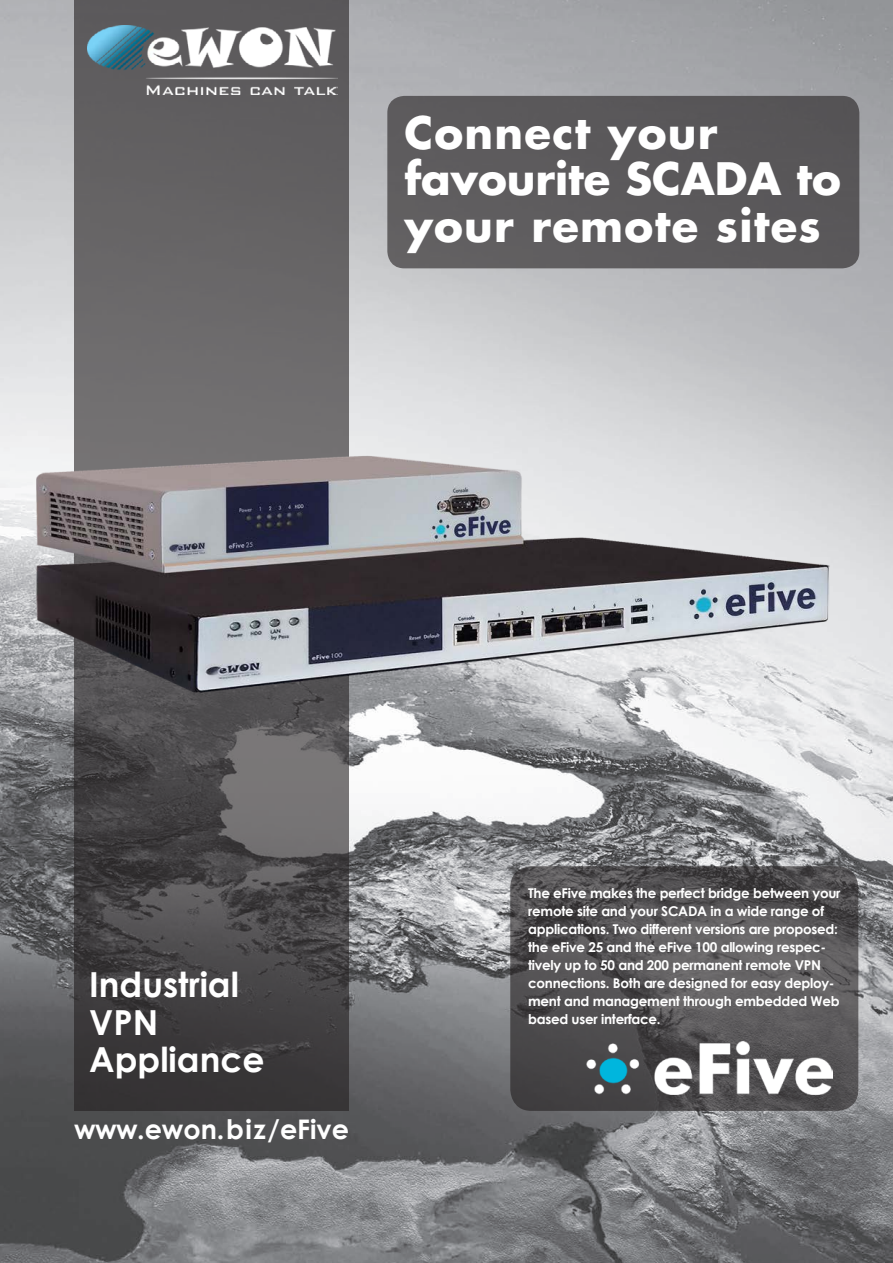
<style>
.page{position:relative;width:893px;height:1263px;background:#fff}
.page>*{position:absolute;margin:0;border:0;box-sizing:border-box;transform-origin:0 0}
.t1{font:700 43.5px/46.5px "Futura Std";letter-spacing:.03em;color:#fff}
.t2{font:700 34.5px/37.5px "Century Gothic";color:#fff}
.t3{font:700 27px "Century Gothic";color:#fff}
.t4{font:700 13.5px/18px "Century Gothic";letter-spacing:-.02em;color:#fff}
</style>
<div class="page">
<img style="left:0;top:0;width:893px;height:1263px">
<svg style="left:74px;top:0;width:275px;height:1111px;background:#575557"></svg>
<img style="left:87px;top:26px;width:250px;height:68px">
<img style="left:17px;top:433px;width:838px;height:312px">
<svg style="left:510px;top:866px;width:348px;height:245px;background:#545254"></svg>
<div style="left:387px;top:96px;width:472px;height:172px;background:#5b595b;border-radius:17px"></div>
<img style="left:587px;top:1041px;width:245px;height:53px">
<h1 class="t1" style="left:404px;top:109px;width:438px">Connect your favourite SCADA to your remote sites</h1>
<h2 class="t2" style="left:89px;top:964px;width:177px">Industrial<br>VPN<br>Appliance</h2>
<h3 class="t3" style="left:74px;top:1108px;width:276px">www.ewon.biz/eFive</h3>
<p class="t4" style="left:528px;top:884px;width:314px">The eFive makes the perfect bridge between your remote site and your SCADA in a wide range of applications. Two different versions are proposed: the eFive 25 and the eFive 100 allowing respec&shy;tively up to 50 and 200 permanent remote VPN connections. Both are designed for easy deploy&shy;ment and management through embedded Web based user interface.</p>
</div>
